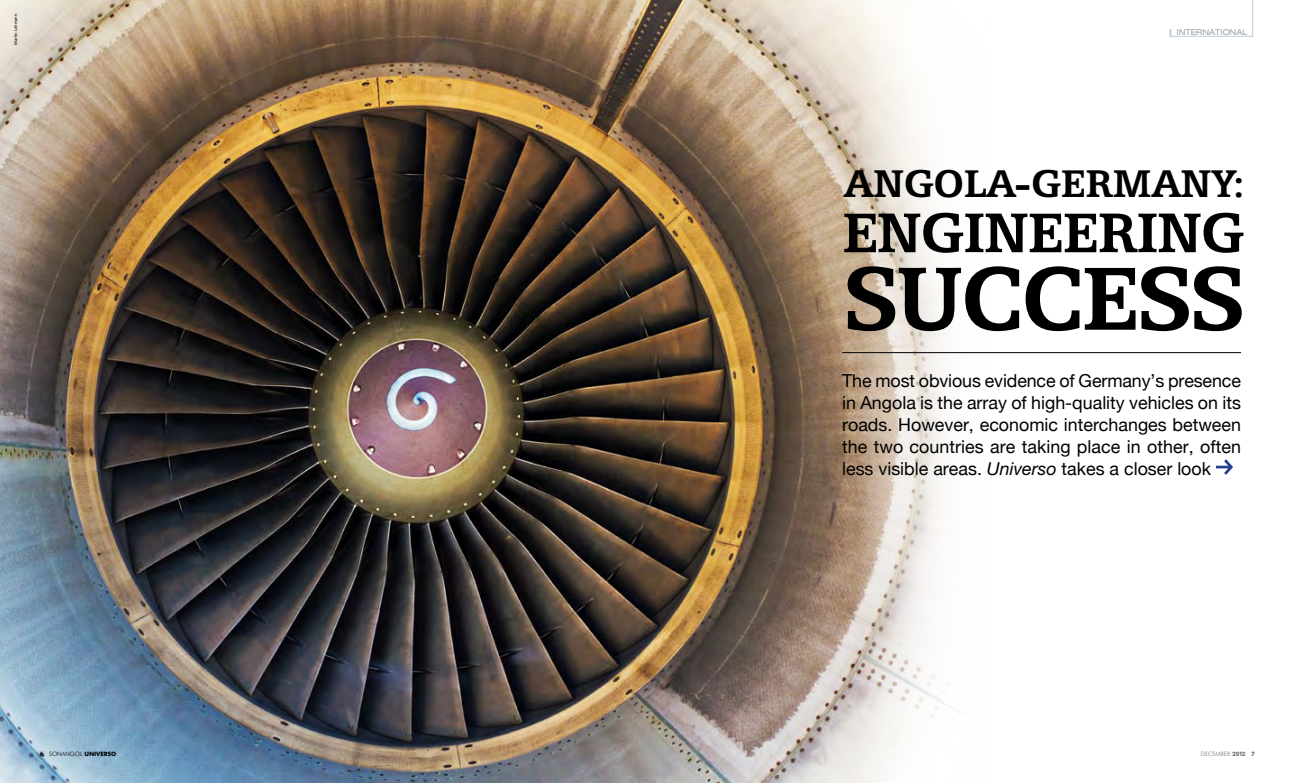
<style>
.page{position:relative;width:1293px;height:783px;background:#fff}
.page>*{position:absolute;margin:0;border:0;box-sizing:border-box;transform-origin:0 0}
.t1{font:700 101px "Egyptian 505 BT";letter-spacing:-.03em;color:#000}
.t2{font:700 63px "Egyptian 505 BT";letter-spacing:-.02em;color:#000}
.t3{font:700 43.5px "Egyptian 505 BT";letter-spacing:-.01em;color:#000}
.Standfirst{font:17.8px/22px "Helvetica Neue";color:#000;text-align:justify}
.t4{font:expanded 8px "Helvetica Neue";color:#95a3ab}
.t5{font:700 6px "Futura BT";color:#000}
.t6{font:300 6px "Futura BT";color:#6d6e71}
.t7{font:4px "Frutiger";color:#000}
.s1{font-family:"Helvetica Neue LT Std";font-style:italic}
.s2{font-weight:300}
.s3{font-weight:700}
</style>
<div class="page">
<img style="left:0;top:0;width:998px;height:782px">
<svg style="left:1216px;top:459px;width:17px;height:15px"></svg>
<svg style="left:1169px;top:0;width:84px;height:37px"></svg>
<hr style="left:842px;top:352px;width:399px;height:1px;background:#000">
<p class="t7" style="left:13px;top:45px;width:33px;rotate:-90deg">Martin Lehmann</p>
<p class="t4" style="left:1176px;top:28px;width:73px">INTERNATIONAL</p>
<p class="t3" style="left:844px;top:158px;width:403px">ANGOLA-GERMANY:</p>
<p class="t2" style="left:842px;top:196px;width:404px">ENGINEERING</p>
<p class="t1" style="left:843px;top:239px;width:404px">SUCCESS</p>
<p class="Standfirst" style="left:842px;top:368px;width:400px">The most obvious evidence of Germany’s presence in Angola is the array of high-quality vehicles on its roads. However, economic interchanges between the two countries are taking place in other, often less visible areas. <span class="s1">Universo</span> takes a closer look</p>
<p class="t5" style="left:40px;top:750px;width:78px">6 <span class="s2">SONANGOL</span> UNIVERSO</p>
<p class="t6" style="left:1201px;top:750px;width:56px">DECEMBER <span class="s3">2012 7</span></p>
</div>
